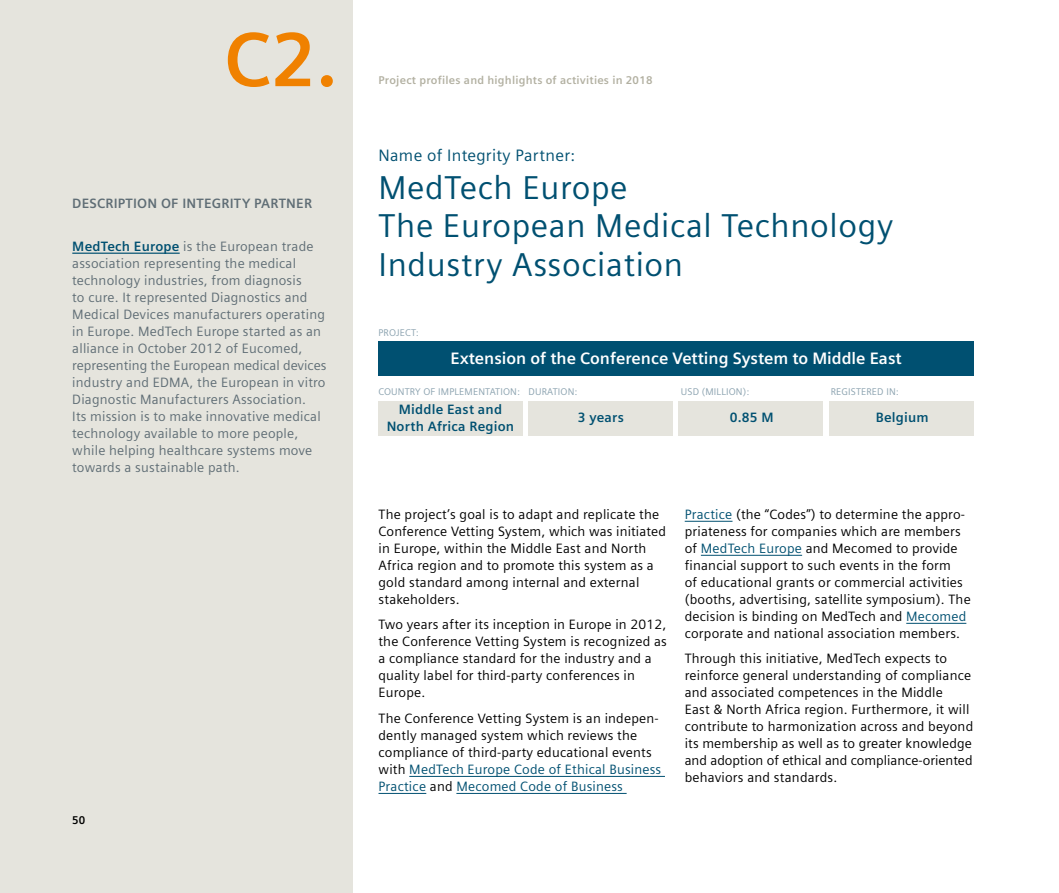
<style>
.page{position:relative;width:1059px;height:893px;background:#fff}
.page>*{position:absolute;margin:0;border:0;box-sizing:border-box;transform-origin:0 0}
.t1{font:700 76.65px "Siemens Sans";color:#f08100}
.t2{font:33px/38.2px "Siemens Sans";letter-spacing:.02em;color:#005071}
.t3{font:700 16.5px "Siemens Sans";color:#fff}
.t4{font:16.5px "Siemens Sans";letter-spacing:.02em;color:#005071}
.t5{font:13.5px/17px "Siemens Sans";letter-spacing:.015em;color:#000}
.t6{font:13.5px/17px "Siemens Sans";letter-spacing:.015em;color:#5f6d75}
.t7{font:700 13.5px/17px "Siemens Sans";letter-spacing:.015em;color:#005071;text-align:center}
.t8{font:700 13.5px "Siemens Sans";letter-spacing:.015em;color:#5f6d75}
.t9{font:700 11.25px "Siemens Sans";letter-spacing:.02em;color:#b2b0a1}
.t10{font:700 11.25px "Siemens Sans";color:#000}
.t11{font:9.75px "Siemens Sans";letter-spacing:.015em;color:#8ca3b0}
.s1{font-weight:700;color:#005071}
.s2{color:#005071}
</style>
<div class="page">
<div style="left:0;top:0;width:353px;height:893px;background:#e5e4dd"></div>
<hr style="left:409px;top:776px;width:256px;height:1px;background:#005071">
<hr style="left:378px;top:793px;width:48px;height:1px;background:#005071">
<hr style="left:456px;top:793px;width:170px;height:1px;background:#005071">
<div style="left:378px;top:341px;width:596px;height:34px;background:#005071"></div>
<div style="left:378px;top:401px;width:144px;height:34px;background:#e5e4dd"></div>
<div style="left:529px;top:401px;width:144px;height:34px;background:#e5e4dd"></div>
<div style="left:679px;top:401px;width:144px;height:34px;background:#e5e4dd"></div>
<div style="left:830px;top:401px;width:144px;height:34px;background:#e5e4dd"></div>
<hr style="left:72px;top:253px;width:108px;height:1px;background:#005071">
<hr style="left:685px;top:521px;width:47px;height:1px;background:#005071">
<hr style="left:701px;top:555px;width:101px;height:1px;background:#005071">
<hr style="left:906px;top:623px;width:60px;height:1px;background:#005071">
<h1 class="t1" style="left:224px;top:16px;width:115px">C2.</h1>
<p class="t8" style="left:72px;top:196px;width:241px">DESCRIPTION OF INTEGRITY PARTNER</p>
<p class="t6" style="left:72px;top:238px;width:256px"><span class="s1">MedTech Europe</span> is the European trade association representing the medical technology industries, from diagnosis<br>to cure. It represented Diagnostics and Medical Devices manufacturers operating in Europe. MedTech Europe started as an alliance in October 2012 of Eucomed, representing the European medical devices industry and EDMA, the European in vitro Diagnostic Manufacturers Association.<br>Its mission is to make innovative medical technology available to more people, while helping healthcare systems move towards a sustainable path.</p>
<p class="t10" style="left:72px;top:814px;width:15px">50</p>
<p class="t9" style="left:378px;top:74px;width:275px">Project profiles and highlights of activities in 2018</p>
<p class="t4" style="left:378px;top:146px;width:198px">Name of Integrity Partner:</p>
<h2 class="t2" style="left:378px;top:169px;width:516px">MedTech Europe<br>The European Medical Technology<br>Industry Association</h2>
<p class="t11" style="left:378px;top:327px;width:42px">PROJECT:</p>
<p class="t3" style="left:451px;top:348px;width:453px">Extension of the Conference Vetting System to Middle East</p>
<p class="t7" style="left:387px;top:400px;width:129px">Middle East and<br>North Africa Region</p>
<p class="t7" style="left:578px;top:409px;width:47px">3 years</p>
<p class="t7" style="left:730px;top:409px;width:45px">0.85 M</p>
<p class="t7" style="left:876px;top:409px;width:55px">Belgium</p>
<p class="t11" style="left:378px;top:387px;width:200px">COUNTRY OF IMPLEMENTATION: DURATION:</p>
<p class="t11" style="left:681px;top:387px;width:70px">USD (MILLION):</p>
<p class="t11" style="left:831px;top:387px;width:69px">REGISTERED IN:</p>
<p class="t5" style="left:378px;top:506px;width:289px">The project’s goal is to adapt and replicate the Conference Vetting System, which was initiated in Europe, within the Middle East and North Africa region and to promote this system as a gold standard among internal and external stakeholders.</p>
<p class="t5" style="left:378px;top:616px;width:290px">Two years after its inception in Europe in 2012, the Conference Vetting System is recognized as a compliance standard for the industry and a quality label for third-party conferences in Europe.</p>
<p class="t5" style="left:378px;top:710px;width:284px">The Conference Vetting System is an indepen&shy;dently managed system which reviews the compliance of third-party educational events with <span class="s2">MedTech Europe Code of Ethical Business Practice</span> and <span class="s2">Mecomed Code of Business</span></p>
<p class="t5" style="left:685px;top:506px;width:287px"><span class="s2">Practice</span> (the “Codes”) to determine the appro&shy;priateness for companies which are members of <span class="s2">MedTech Europe</span> and Mecomed to provide financial support to such events in the form<br>of educational grants or commercial activities (booths, advertising, satellite symposium). The decision is binding on MedTech and <span class="s2">Mecomed </span>corporate and national association members.</p>
<p class="t5" style="left:685px;top:650px;width:290px">Through this initiative, MedTech expects to reinforce general understanding of compliance and associated competences in the Middle<br>East &amp; North Africa region. Furthermore, it will contribute to harmonization across and beyond its membership as well as to greater knowledge and adoption of ethical and compliance-oriented behaviors and standards.</p>
</div>
